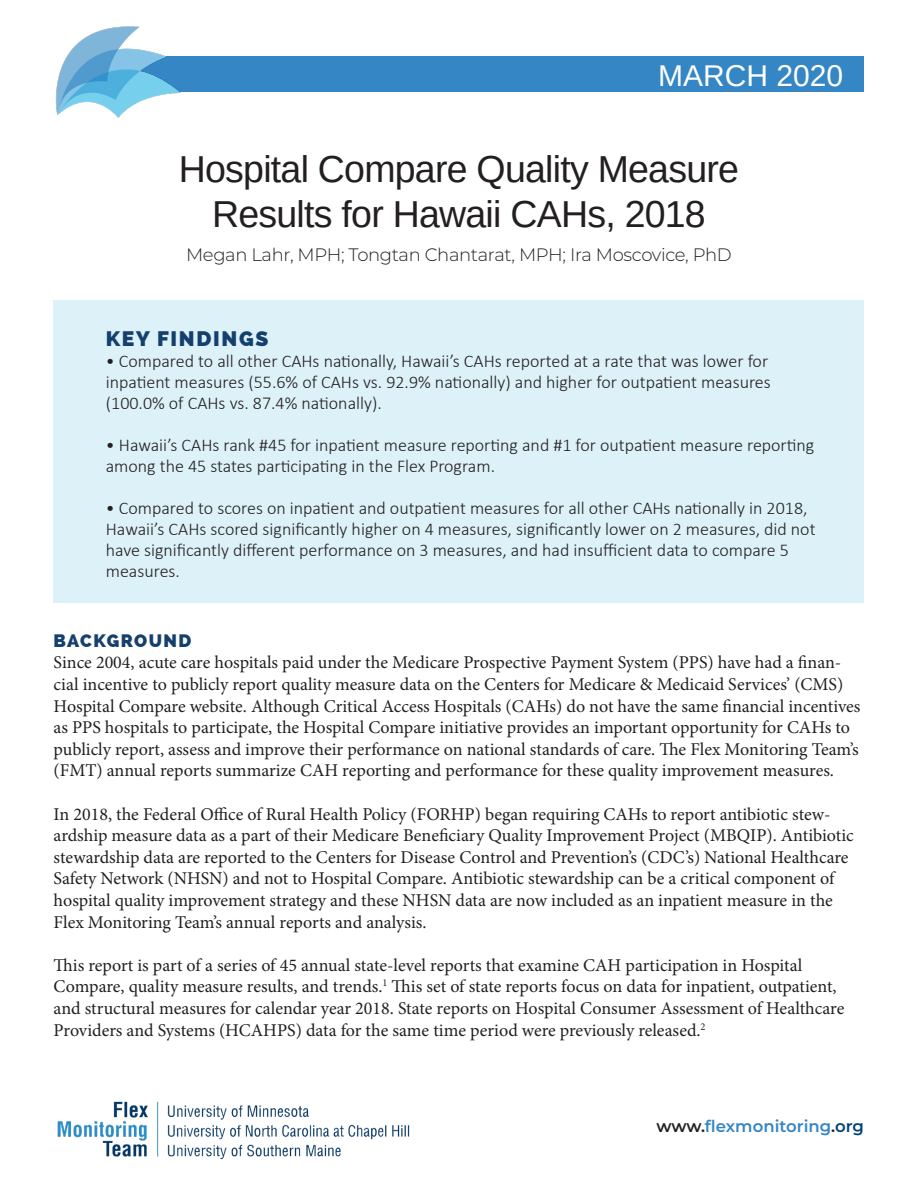
<style>
.page{position:relative;width:918px;height:1188px;background:#fff}
.page>*{position:absolute;margin:0;border:0;box-sizing:border-box;transform-origin:0 0}
.t1{font:37.5px "Arimo";letter-spacing:-.02em;color:#231f20}
.t2{font:30px "Arimo";color:#fff}
.t3{font:800 21px "Raleway";letter-spacing:.08em;color:#15406d}
.FMT_body_text{font:18px/21.6px "Minion Pro";letter-spacing:-.005em;color:#231f20}
.t4{font:300 18px/21px "Calibri";color:#231f20}
.t5{font:300 18px "Montserrat";letter-spacing:-.02em;color:#231f20}
.t6{font:600 16.5px "Montserrat";color:#3486c5}
.s1{font-family:"Raleway";font-weight:800;color:#15406d}
.s2{color:#231f20}
.s3{color:#004577}
</style>
<div class="page">
<div style="left:121px;top:56px;width:743px;height:36px;background:#3486c5"></div>
<img style="left:55px;top:26px;width:126px;height:92px">
<div style="left:54px;top:300px;width:810px;height:303px;background:#dcf1f8"></div>
<img style="left:57px;top:1101px;width:353px;height:59px">
<p class="t2" style="left:658px;top:57px;width:187px">MARCH 2020</p>
<p class="t1" style="left:179px;top:146px;width:562px">Hospital Compare Quality Measure</p>
<p class="t1" style="left:212px;top:191px;width:495px">Results for Hawaii CAHs, 2018</p>
<p class="t5" style="left:186px;top:242px;width:547px">Megan Lahr, MPH; Tongtan Chantarat, MPH; Ira Moscovice, PhD</p>
<p class="t3" style="left:106px;top:326px;width:164px">KEY FINDINGS</p>
<p class="t4" style="left:106px;top:350px;width:667px">• Compared to all other CAHs nationally, Hawaii’s CAHs reported at a rate that was lower for inpatient measures (55.6% of CAHs vs. 92.9% nationally) and higher for outpatient measures (100.0% of CAHs vs. 87.4% nationally).</p>
<p class="t4" style="left:106px;top:434px;width:710px">• Hawaii’s CAHs rank #45 for inpatient measure reporting and #1 for outpatient measure reporting among the 45 states participating in the Flex Program.</p>
<p class="t4" style="left:106px;top:497px;width:711px">• Compared to scores on inpatient and outpatient measures for all other CAHs nationally in 2018, Hawaii’s CAHs scored significantly higher on 4 measures, significantly lower on 2 measures, did not have significantly different performance on 3 measures, and had insufficient data to compare 5 measures.</p>
<p class="FMT_body_text" style="left:54px;top:630px;width:808px"><span class="s1">BACKGROUND<br></span>Since 2004, acute care hospitals paid under the Medicare Prospective Payment System (PPS) have had a finan&shy;cial incentive to publicly report quality measure data on the Centers for Medicare &amp; Medicaid Services’ (CMS)<br>Hospital Compare website. Although Critical Access Hospitals (CAHs) do not have the same financial incentives as PPS hospitals to participate, the Hospital Compare initiative provides an important opportunity for CAHs to publicly report, assess and improve their performance on national standards of care. The Flex Monitoring Team’s (FMT) annual reports summarize CAH reporting and performance for these quality improvement measures.</p>
<p class="FMT_body_text" style="left:54px;top:803px;width:802px">In 2018, the Federal Office of Rural Health Policy (FORHP) began requiring CAHs to report antibiotic stew&shy;ardship measure data as a part of their Medicare Beneficiary Quality Improvement Project (MBQIP). Antibiotic stewardship data are reported to the Centers for Disease Control and Prevention’s (CDC’s) National Healthcare Safety Network (NHSN) and not to Hospital Compare. Antibiotic stewardship can be a critical component of hospital quality improvement strategy and these NHSN data are now included as an inpatient measure in the Flex Monitoring Team’s annual reports and analysis.</p>
<p class="FMT_body_text" style="left:54px;top:954px;width:792px">This report is part of a series of 45 annual state-level reports that examine CAH participation in Hospital Compare, quality measure results, and trends.<sup>1</sup> This set of state reports focus on data for inpatient, outpatient, and structural measures for calendar year 2018. State reports on Hospital Consumer Assessment of Healthcare Providers and Systems (HCAHPS) data for the same time period were previously released.<sup>2</sup></p>
<p class="t6" style="left:656px;top:1114px;width:209px"><span class="s2">www.</span>flexmonitoring<span class="s2">.</span><span class="s3">org</span></p>
</div>
